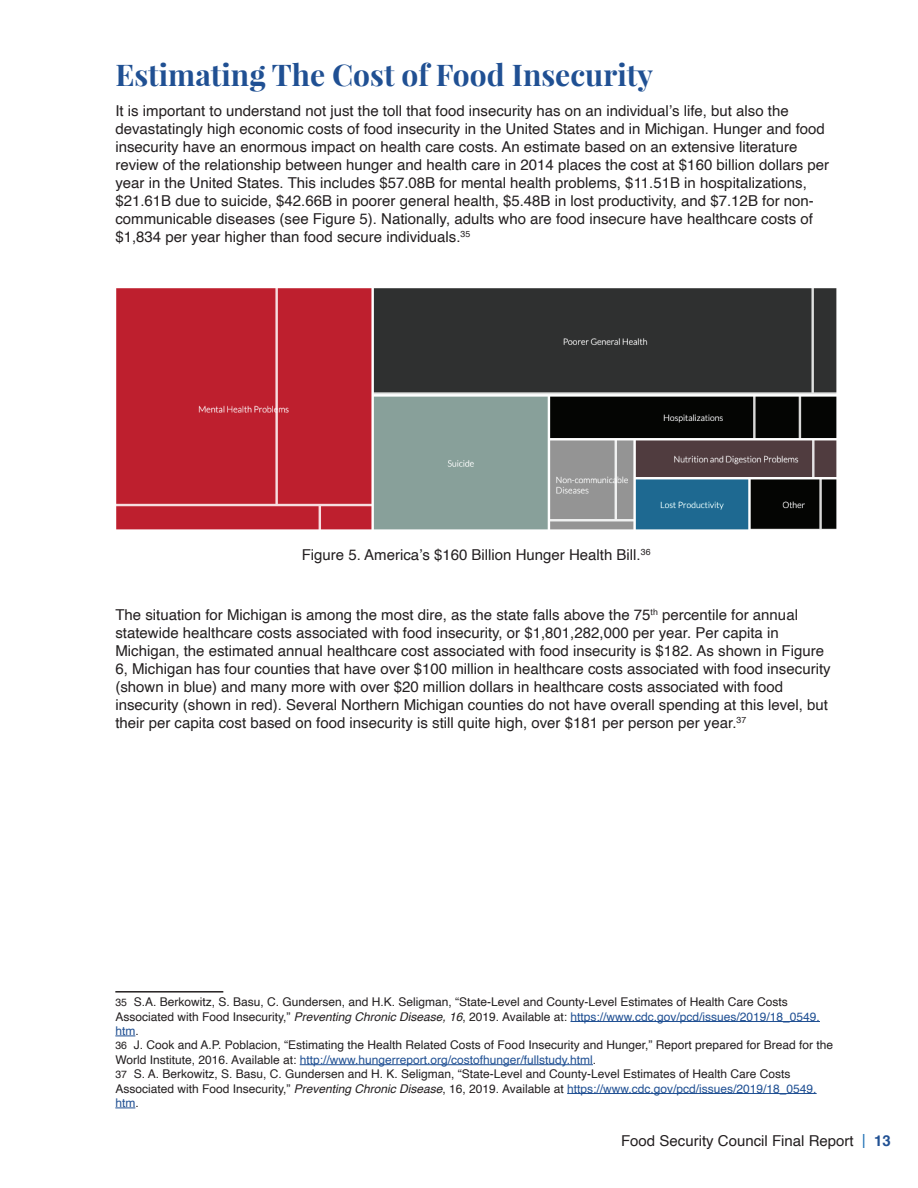
<style>
.page{position:relative;width:918px;height:1188px;background:#fff}
.page>*{position:absolute;margin:0;border:0;box-sizing:border-box;transform-origin:0 0}
.t1{font:700 30px "Playfair Display";color:#205093}
.t2{font:15px/18px "Helvetica";color:#231f20}
.t3{font:12px/14.4px "Helvetica";color:#231f20}
.s1{font-size:10.5px}
.s2{font-style:italic}
.s3{color:#205093}
.s4{font-size:19.5px;color:#2574b7}
.s5{font-weight:700;color:#205093}
</style>
<div class="page">
<img style="left:116px;top:288px;width:721px;height:242px">
<hr style="left:115px;top:991px;width:108px;height:2px;background:#231f20">
<hr style="left:571px;top:1021px;width:249px;height:1px;background:#205093">
<svg style="left:115px;top:1036px;width:20px;height:1px"></svg>
<hr style="left:300px;top:1064px;width:293px;height:1px;background:#205093">
<hr style="left:567px;top:1093px;width:250px;height:1px;background:#205093">
<svg style="left:115px;top:1108px;width:20px;height:1px"></svg>
<h1 class="t1" style="left:115px;top:56px;width:539px">Estimating The Cost of Food Insecurity</h1>
<p class="t2" style="left:115px;top:103px;width:715px">It is important to understand not just the toll that food insecurity has on an individual’s life, but also the devastatingly high economic costs of food insecurity in the United States and in Michigan. Hunger and food insecurity have an enormous impact on health care costs. An estimate based on an extensive literature review of the relationship between hunger and health care in 2014 places the cost at $160 billion dollars per year in the United States. This includes $57.08B for mental health problems, $11.51B in hospitalizations, $21.61B due to suicide, $42.66B in poorer general health, $5.48B in lost productivity, and $7.12B for non&shy;communicable diseases (see Figure 5). Nationally, adults who are food insecure have healthcare costs of $1,834 per year higher than food secure individuals.<sup>35</sup></p>
<p class="t2" style="left:302px;top:546px;width:350px">Figure 5. America’s $160 Billion Hunger Health Bill.<sup>36</sup></p>
<p class="t2" style="left:115px;top:606px;width:717px">The situation for Michigan is among the most dire, as the state falls above the 75<sup>th</sup> percentile for annual statewide healthcare costs associated with food insecurity, or $1,801,282,000 per year. Per capita in Michigan, the estimated annual healthcare cost associated with food insecurity is $182. As shown in Figure 6, Michigan has four counties that have over $100 million in healthcare costs associated with food insecurity (shown in blue) and many more with over $20 million dollars in healthcare costs associated with food insecurity (shown in red). Several Northern Michigan counties do not have overall spending at this level, but their per capita cost based on food insecurity is still quite high, over $181 per person per year.<sup>37</sup></p>
<p class="t3" style="left:115px;top:995px;width:719px"><span class="s1">35</span> S.A. Berkowitz, S. Basu, C. Gundersen, and H.K. Seligman, “State-Level and County-Level Estimates of Health Care Costs Associated with Food Insecurity,” <span class="s2">Preventing Chronic Disease, 16</span>, 2019. Available at: <span class="s3">https://www.cdc.gov/pcd/issues/2019/18_0549. htm</span>.<br><span class="s1">36</span> J. Cook and A.P. Poblacion, “Estimating the Health Related Costs of Food Insecurity and Hunger,” Report prepared for Bread for the World Institute, 2016. Available at: <span class="s3">http://www.hungerreport.org/costofhunger/fullstudy.html</span>.<br><span class="s1">37</span> S. A. Berkowitz, S. Basu, C. Gundersen and H. K. Seligman, “State-Level and County-Level Estimates of Health Care Costs Associated with Food Insecurity,” <span class="s2">Preventing Chronic Disease</span>, 16, 2019. Available at <span class="s3">https://www.cdc.gov/pcd/issues/2019/18_0549. htm</span>.</p>
<p class="t2" style="left:621px;top:1132px;width:271px">Food Security Council Final Report <span class="s4">|</span> <span class="s5">13</span></p>
</div>
